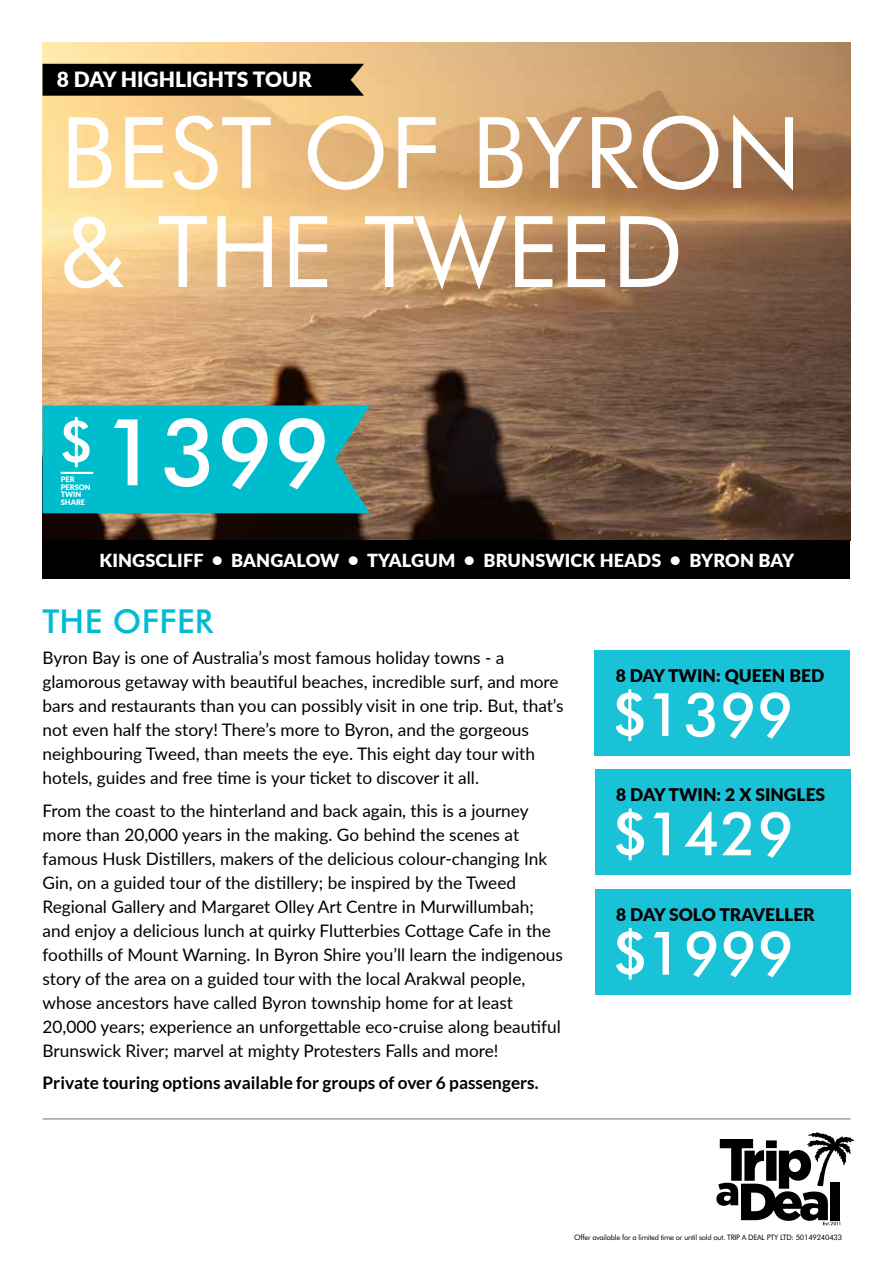
<style>
.page{position:relative;width:893px;height:1263px;background:#fff}
.page>*{position:absolute;margin:0;border:0;box-sizing:border-box;transform-origin:0 0}
.t1{font:99px/99px "Futura BT";letter-spacing:.01em;color:#fff}
.t2{font:500 93px "Futura BT";color:#fff}
.t3{font:500 60.3px "Futura BT";letter-spacing:.01em;color:#fff}
.t4{font:500 33px "Futura BT";letter-spacing:.01em;color:#00bcd3}
.t5{font:900 21px "Lato";color:#fff}
.t6{font:900 18px "Lato";letter-spacing:.01em;color:#fff}
.t7{font:900 17.4px "Lato";color:#000}
.t8{font:17.25px/24px "Lato";color:#000}
.t9{font:700 17.25px "Lato";color:#000}
.t10{font:7.5px "Futura BT";letter-spacing:-.03em;color:#000}
.t11{font:900 7.5px/7.5px "Lato";color:#fff}
</style>
<div class="page">
<svg style="left:716px;top:1132px;width:138px;height:93px"></svg>
<hr style="left:43px;top:1119px;width:807px;height:1px;background:#6d6e71">
<img style="left:43px;top:43px;width:807px;height:497px">
<div style="left:43px;top:540px;width:807px;height:38px;background:#000"></div>
<div style="left:595px;top:650px;width:255px;height:106px;background:#1ac2d7"></div>
<div style="left:43px;top:64px;width:321px;height:32px;background:#000"></div>
<div style="left:43px;top:405px;width:327px;height:108px;background:#00bdcd"></div>
<hr style="left:61px;top:472px;width:32px;height:2px;background:#fff">
<div style="left:595px;top:770px;width:255px;height:105px;background:#1ac2d7"></div>
<div style="left:595px;top:889px;width:255px;height:105px;background:#1ac2d7"></div>
<p class="t5" style="left:57px;top:63px;width:256px">8 DAY HIGHLIGHTS TOUR</p>
<h1 class="t1" style="left:60px;top:102px;width:743px">BEST OF BYRON &amp; THE TWEED</h1>
<h2 class="t2" style="left:59px;top:396px;width:273px"><sup>$</sup> 1399</h2>
<p class="t11" style="left:61px;top:476px;width:32px">PER<br>PERSON<br>TWIN<br>SHARE</p>
<p class="t6" style="left:99px;top:547px;width:696px">KINGSCLIFF • BANGALOW • TYALGUM • BRUNSWICK HEADS • BYRON BAY</p>
<h3 class="t4" style="left:43px;top:601px;width:172px">THE OFFER</h3>
<p class="t8" style="left:43px;top:645px;width:523px">Byron Bay is one of Australia’s most famous holiday towns - a glamorous getaway with beautiful beaches, incredible surf, and more bars and restaurants than you can possibly visit in one trip. But, that’s not even half the story! There’s more to Byron, and the gorgeous neighbouring Tweed, than meets the eye. This eight day tour with hotels, guides and free time is your ticket to discover it all.</p>
<p class="t8" style="left:43px;top:798px;width:522px">From the coast to the hinterland and back again, this is a journey more than 20,000 years in the making. Go behind the scenes at famous Husk Distillers, makers of the delicious colour-changing Ink Gin, on a guided tour of the distillery; be inspired by the Tweed Regional Gallery and Margaret Olley Art Centre in Murwillumbah; and enjoy a delicious lunch at quirky Flutterbies Cottage Cafe in the foothills of Mount Warning. In Byron Shire you’ll learn the indigenous story of the area on a guided tour with the local Arakwal people, whose ancestors have called Byron township home for at least 20,000 years; experience an unforgettable eco-cruise along beautiful Brunswick River; marvel at mighty Protesters Falls and more!</p>
<p class="t9" style="left:43px;top:1073px;width:498px">Private touring options available for groups of over 6 passengers.</p>
<p class="t7" style="left:616px;top:663px;width:210px">8 DAY TWIN: QUEEN BED</p>
<h3 class="t3" style="left:612px;top:678px;width:184px">$1399</h3>
<p class="t7" style="left:616px;top:782px;width:211px">8 DAY TWIN: 2 X SINGLES</p>
<h3 class="t3" style="left:612px;top:797px;width:184px">$1429</h3>
<p class="t7" style="left:616px;top:901px;width:200px">8 DAY SOLO TRAVELLER</p>
<h3 class="t3" style="left:612px;top:916px;width:184px">$1999</h3>
<p class="t10" style="left:574px;top:1232px;width:269px">Offer available for a limited time or until sold out. TRIP A DEAL PTY LTD: 50149240433</p>
</div>
